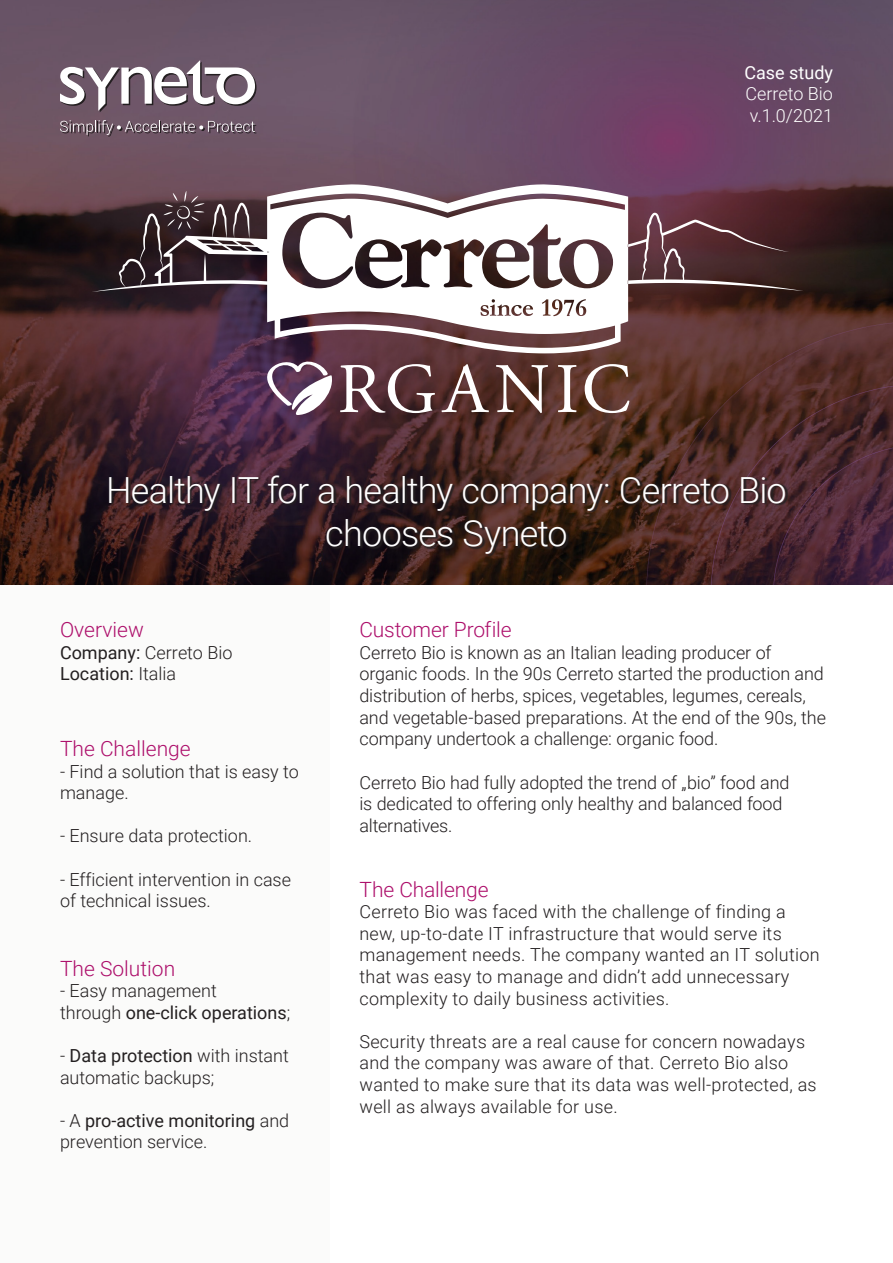
<style>
.page{position:relative;width:893px;height:1263px;background:#fff}
.page>*{position:absolute;margin:0;border:0;box-sizing:border-box;transform-origin:0 0}
.t1{font:300 36px/43.2px "Roboto";letter-spacing:-.02em;color:#fff;text-align:center}
.t2{font:300 21px "Roboto";color:#ad0f6b}
.t3{font:300 18px/21.6px "Roboto";color:#231f20}
.t4{font:300 18px "Roboto";color:#fff}
.t5{font:18px "Roboto";color:#231f20}
.t6{font:18px "Roboto";color:#fff}
.s1{font-weight:400}
.s2{font-weight:300}
</style>
<div class="page">
<div style="left:0;top:585px;width:329px;height:678px;background:#fbfbfa"></div>
<img style="left:0;top:0;width:893px;height:585px">
<svg style="left:60px;top:60px;width:196px;height:52px"></svg>
<svg style="left:60px;top:120px;width:197px;height:17px"></svg>
<svg style="left:110px;top:476px;width:678px;height:80px"></svg>
<svg style="left:628px;top:213px;width:176px;height:78px"></svg>
<svg style="left:92px;top:183px;width:536px;height:170px"></svg>
<svg style="left:163px;top:191px;width:42px;height:39px"></svg>
<svg style="left:441px;top:364px;width:48px;height:48px"></svg>
<svg style="left:585px;top:364px;width:44px;height:49px"></svg>
<svg style="left:558px;top:365px;width:19px;height:47px"></svg>
<svg style="left:496px;top:365px;width:52px;height:48px"></svg>
<svg style="left:259px;top:357px;width:176px;height:58px"></svg>
<p class="t6" style="left:744px;top:60px;width:90px">Case study</p>
<p class="t4" style="left:745px;top:81px;width:89px">Cerreto Bio</p>
<p class="t4" style="left:750px;top:103px;width:85px">v.1.0/2021</p>
<p class="t1" style="left:106px;top:467px;width:682px">Healthy IT for a healthy company: Cerreto Bio chooses Syneto</p>
<p class="t2" style="left:60px;top:615px;width:85px">Overview</p>
<p class="t3" style="left:60px;top:641px;width:174px"><span class="s1">Company:</span> Cerreto Bio</p>
<p class="t5" style="left:60px;top:661px;width:118px">Location: <span class="s2">Italia</span></p>
<p class="t2" style="left:60px;top:734px;width:132px">The Challenge</p>
<p class="t3" style="left:60px;top:760px;width:240px">- Find a solution that is easy to manage.</p>
<p class="t3" style="left:60px;top:824px;width:194px">- Ensure data protection.</p>
<p class="t3" style="left:60px;top:868px;width:233px">- Efficient intervention in case of technical issues.</p>
<p class="t2" style="left:60px;top:953px;width:117px">The Solution</p>
<p class="t3" style="left:60px;top:979px;width:232px">- Easy management<br>through <span class="s1">one-click operations</span>;</p>
<p class="t3" style="left:60px;top:1044px;width:230px">- <span class="s1">Data protection</span> with instant automatic backups;</p>
<p class="t3" style="left:60px;top:1109px;width:231px">- A <span class="s1">pro-active monitoring</span> and prevention service.</p>
<p class="t2" style="left:359px;top:615px;width:154px">Customer Profile</p>
<p class="t3" style="left:359px;top:641px;width:468px">Cerreto Bio is known as an Italian leading producer of organic foods. In the 90s Cerreto started the production and distribution of herbs, spices, vegetables, legumes, cereals, and vegetable-based preparations. At the end of the 90s, the company undertook a challenge: organic food.</p>
<p class="t3" style="left:359px;top:771px;width:431px">Cerreto Bio had fully adopted the trend of „bio” food and is dedicated to offering only healthy and balanced food alternatives.</p>
<p class="t2" style="left:359px;top:874px;width:131px">The Challenge</p>
<p class="t3" style="left:359px;top:900px;width:462px">Cerreto Bio was faced with the challenge of finding a new, up-to-date IT infrastructure that would serve its management needs. The company wanted an IT solution that was easy to manage and didn’t add unnecessary complexity to daily business activities.</p>
<p class="t3" style="left:359px;top:1030px;width:459px">Security threats are a real cause for concern nowadays and the company was aware of that. Cerreto Bio also wanted to make sure that its data was well-protected, as well as always available for use.</p>
</div>
